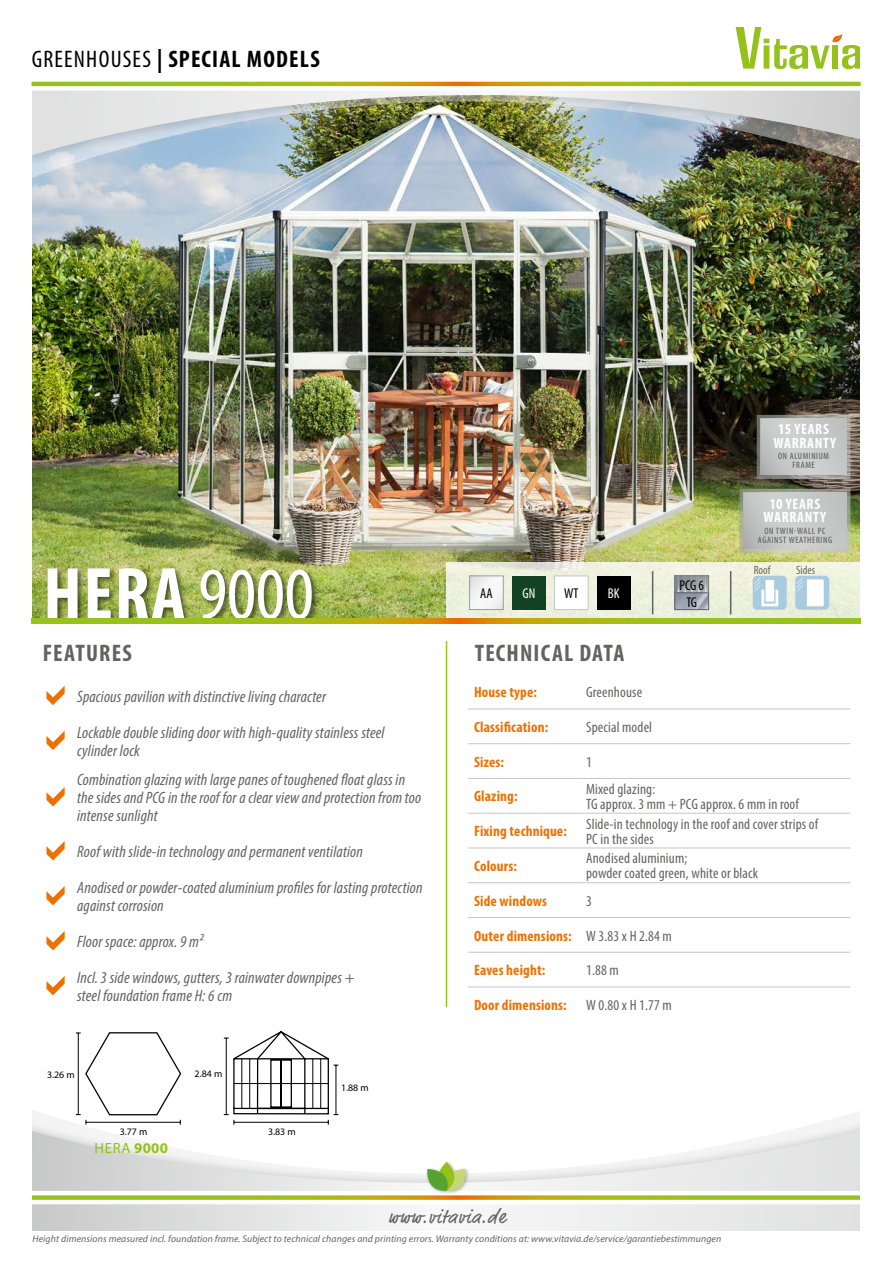
<style>
.page{position:relative;width:893px;height:1263px;background:#fff}
.page>*{position:absolute;margin:0;border:0;box-sizing:border-box;transform-origin:0 0}
.t1{font:700 condensed 75px "Myriad Pro";color:#fff}
.t2{font:700 condensed 24px "Myriad Pro";letter-spacing:.05em;color:#000}
.t3{font:700 condensed 24px "Myriad Pro";letter-spacing:.05em;color:#636362}
.t4{font:19.5px "Market Pro";letter-spacing:.05em;color:#636362}
.t5{font:italic condensed 16.5px/36px "Myriad Pro";letter-spacing:.01em;color:#636362}
.t6{font:condensed 15px/15px "Myriad Pro";letter-spacing:.01em;color:#636362}
.t7{font:700 condensed 15px "Myriad Pro";letter-spacing:.01em;color:#ee7100}
.t8{font:700 condensed 15px/13.5px "Myriad Pro";letter-spacing:.045em;color:#fff;text-align:center}
.t9{font:14.85px "Myriad Pro";color:#94c11a}
.t10{font:condensed 14.25px/17px "Myriad Pro";color:#000;text-align:center}
.t11{font:condensed 14.25px "Myriad Pro";color:#fff}
.t12{font:condensed 12px "Myriad Pro";color:#565655}
.t13{font:9.9px "Myriad Pro";color:#000}
.t14{font:italic 9.75px "Myriad Pro";letter-spacing:.01em;color:#636362}
.t15{font:condensed 9.3px/9.3px "Myriad Pro";letter-spacing:.07em;color:#565655;text-align:center}
.s1{font-weight:400}
.s2{font-weight:700}
.s3{font-weight:400;color:#636362}
</style>
<div class="page">
<svg style="left:32px;top:1110px;width:828px;height:121px"></svg>
<svg style="left:32px;top:1206px;width:828px;height:24px"></svg>
<img style="left:32px;top:225px;width:828px;height:394px">
<svg style="left:446px;top:562px;width:415px;height:57px;background:#e8ecd5"></svg>
<div style="left:47px;top:567px;width:272px;height:60px;background:#000;opacity:.54"></div>
<img style="left:32px;top:193px;width:828px;height:32px">
<div style="left:14px;top:80px;width:879px;height:113px;background:#000;opacity:.15"></div>
<img style="left:32px;top:27px;width:829px;height:129px">
<div style="left:0;top:0;width:32px;height:1263px;background:#fff"></div>
<div style="left:861px;top:0;width:32px;height:1263px;background:#fff"></div>
<hr style="left:446px;top:641px;width:1px;height:366px;background:#94c11a">
<div style="left:425px;top:1160px;width:45px;height:36px;background:#fff"></div>
<svg style="left:32px;top:1162px;width:828px;height:44px"></svg>
<svg style="left:31px;top:75px;width:830px;height:18px"></svg>
<svg style="left:76px;top:1032px;width:106px;height:93px"></svg>
<svg style="left:224px;top:1031px;width:114px;height:94px"></svg>
<div style="left:753px;top:576px;width:34px;height:34px;background:#a8cbdf;border-radius:4px"></div>
<svg style="left:754px;top:577px;width:24px;height:29px"></svg>
<div style="left:795px;top:576px;width:34px;height:34px;background:#a8cbdf;border-radius:4px"></div>
<svg style="left:796px;top:577px;width:28px;height:29px"></svg>
<svg style="left:471px;top:578px;width:30px;height:30px"></svg>
<div style="left:469px;top:576px;width:34px;height:34px;border:1px solid #9c9c9d"></div>
<hr style="left:730px;top:571px;width:1px;height:43px;background:#636362">
<hr style="left:652px;top:571px;width:1px;height:43px;background:#636362">
<img style="left:677px;top:578px;width:30px;height:13px">
<div style="left:675px;top:576px;width:34px;height:17px;border:1px solid #636362"></div>
<svg style="left:677px;top:595px;width:30px;height:13px"></svg>
<div style="left:675px;top:593px;width:34px;height:17px;border:1px solid #636362"></div>
<div style="left:597px;top:576px;width:33px;height:33px;background:#000"></div>
<div style="left:512px;top:576px;width:34px;height:33px;background:#124223"></div>
<div style="left:554px;top:576px;width:34px;height:34px;background:#fff;border:1px solid #c6c7c6"></div>
<svg style="left:755px;top:413px;width:97px;height:67px;background:#b5b5b3"></svg>
<svg style="left:737px;top:487px;width:115px;height:67px;background:#bdbfb6"></svg>
<div style="left:28px;top:621px;width:834px;height:12px;background:#fff"></div>
<svg style="left:32px;top:619px;width:829px;height:4px;background:#aab515"></svg>
<svg style="left:46px;top:686px;width:19px;height:19px"></svg>
<svg style="left:46px;top:731px;width:19px;height:19px"></svg>
<svg style="left:46px;top:787px;width:19px;height:19px"></svg>
<svg style="left:46px;top:841px;width:19px;height:19px"></svg>
<svg style="left:46px;top:886px;width:19px;height:19px"></svg>
<svg style="left:46px;top:931px;width:19px;height:19px"></svg>
<svg style="left:46px;top:976px;width:19px;height:19px"></svg>
<hr style="left:468px;top:708px;width:112px;height:1px;background:#c5c6c6">
<hr style="left:580px;top:708px;width:270px;height:1px;background:#c5c6c6">
<hr style="left:468px;top:743px;width:112px;height:1px;background:#c5c6c6">
<hr style="left:580px;top:743px;width:270px;height:1px;background:#c5c6c6">
<hr style="left:468px;top:778px;width:112px;height:1px;background:#c5c6c6">
<hr style="left:580px;top:778px;width:270px;height:1px;background:#c5c6c6">
<hr style="left:468px;top:813px;width:112px;height:1px;background:#c5c6c6">
<hr style="left:580px;top:813px;width:270px;height:1px;background:#c5c6c6">
<hr style="left:468px;top:847px;width:112px;height:1px;background:#c5c6c6">
<hr style="left:580px;top:847px;width:270px;height:1px;background:#c5c6c6">
<hr style="left:468px;top:882px;width:112px;height:1px;background:#c5c6c6">
<hr style="left:580px;top:882px;width:270px;height:1px;background:#c5c6c6">
<hr style="left:468px;top:917px;width:112px;height:1px;background:#c5c6c6">
<hr style="left:580px;top:917px;width:270px;height:1px;background:#c5c6c6">
<hr style="left:468px;top:952px;width:112px;height:1px;background:#c5c6c6">
<hr style="left:580px;top:952px;width:270px;height:1px;background:#c5c6c6">
<hr style="left:468px;top:987px;width:112px;height:1px;background:#c5c6c6">
<hr style="left:580px;top:987px;width:270px;height:1px;background:#c5c6c6">
<h2 class="t2" style="left:32px;top:44px;width:290px"><span class="s1">GREENHOUSES</span> | SPECIAL MODELS</h2>
<h1 class="t1" style="left:43px;top:547px;width:272px">HERA <span class="s1">9000</span></h1>
<p class="t10" style="left:480px;top:585px;width:14px">AA</p>
<p class="t10" style="left:679px;top:576px;width:26px">PCG 6<br>TG</p>
<p class="t11" style="left:522px;top:585px;width:14px">GN</p>
<p class="t10" style="left:564px;top:585px;width:16px">WT</p>
<p class="t11" style="left:608px;top:585px;width:13px">BK</p>
<h2 class="t3" style="left:43px;top:638px;width:91px">FEATURES</h2>
<h2 class="t3" style="left:475px;top:638px;width:151px">TECHNICAL DATA</h2>
<p class="t8" style="left:773px;top:422px;width:64px">15 YEARS<br>WARRANTY</p>
<p class="t15" style="left:778px;top:451px;width:53px">ON ALUMINIUM<br>FRAME</p>
<p class="t8" style="left:764px;top:497px;width:64px">10 YEARS<br>WARRANTY</p>
<p class="t15" style="left:758px;top:526px;width:76px">ON TWIN-WALL PC<br>AGAINST WEATHERING</p>
<p class="t12" style="left:754px;top:562px;width:18px">Roof</p>
<p class="t12" style="left:796px;top:562px;width:21px">Sides</p>
<p class="t5" style="left:77px;top:678px;width:309px">Spacious pavilion with distinctive living character<br>Lockable double sliding door with high-quality stainless steel</p>
<p class="t5" style="left:77px;top:735px;width:330px;line-height:29.4px">cylinder lock<br>Combination glazing with large panes of toughened float glass in</p>
<p class="t5" style="left:77px;top:788px;width:346px;line-height:18px">the sides and PCG in the roof for a clear view and protection from too intense sunlight</p>
<p class="t5" style="left:77px;top:833px;width:347px">Roof with slide-in technology and permanent ventilation<br>Anodised or powder-coated aluminium profiles for lasting protection</p>
<p class="t5" style="left:77px;top:887px;width:279px">against corrosion<br>Floor space: approx. 9 m²<br>Incl. 3 side windows, gutters, 3 rainwater downpipes +</p>
<p class="t5" style="left:77px;top:977px;width:156px">steel foundation frame H: 6 cm</p>
<p class="t13" style="left:47px;top:1068px;width:29px">3,26 m</p>
<p class="t13" style="left:120px;top:1125px;width:29px">3,77 m</p>
<p class="t9" style="left:95px;top:1138px;width:75px">HERA <span class="s2">9000</span></p>
<p class="t13" style="left:195px;top:1068px;width:29px">2,84 m</p>
<p class="t13" style="left:268px;top:1125px;width:29px">3,83 m</p>
<p class="t13" style="left:341px;top:1081px;width:29px">1,88 m</p>
<p class="t7" style="left:474px;top:683px;width:64px">House type:</p>
<p class="t6" style="left:586px;top:684px;width:57px">Greenhouse</p>
<p class="t7" style="left:474px;top:717px;width:76px">Classification:</p>
<p class="t6" style="left:586px;top:719px;width:67px">Special model</p>
<p class="t7" style="left:474px;top:752px;width:31px">Sizes:</p>
<p class="t6" style="left:586px;top:754px;width:7px">1</p>
<p class="t7" style="left:474px;top:787px;width:45px">Glazing:</p>
<p class="t6" style="left:586px;top:781px;width:214px">Mixed glazing:<br>TG approx. 3 mm + PCG approx. 6 mm in roof</p>
<p class="t7" style="left:474px;top:822px;width:94px">Fixing technique:</p>
<p class="t6" style="left:586px;top:816px;width:233px">Slide-in technology in the roof and cover strips of<br>PC in the sides</p>
<p class="t7" style="left:474px;top:857px;width:44px">Colours:</p>
<p class="t6" style="left:586px;top:851px;width:174px">Anodised aluminium;<br>powder coated green, white or black</p>
<p class="t7" style="left:474px;top:891px;width:74px">Side windows</p>
<p class="t6" style="left:586px;top:893px;width:7px">3</p>
<p class="t7" style="left:474px;top:926px;width:199px">Outer dimensions: <span class="s3">W 3.83 x H 2.84 m</span></p>
<p class="t7" style="left:474px;top:961px;width:73px">Eaves height:</p>
<p class="t6" style="left:586px;top:962px;width:34px">1.88 m</p>
<p class="t7" style="left:474px;top:996px;width:94px">Door dimensions:</p>
<p class="t6" style="left:586px;top:997px;width:87px">W 0.80 x H 1.77 m</p>
<p class="t4" style="left:388px;top:1203px;width:118px">www.vitavia.de</p>
<p class="t14" style="left:33px;top:1233px;width:690px">Height dimensions measured incl. foundation frame. Subject to technical changes and printing errors. Warranty conditions at: www.vitavia.de/service/garantiebestimmungen</p>
</div>
